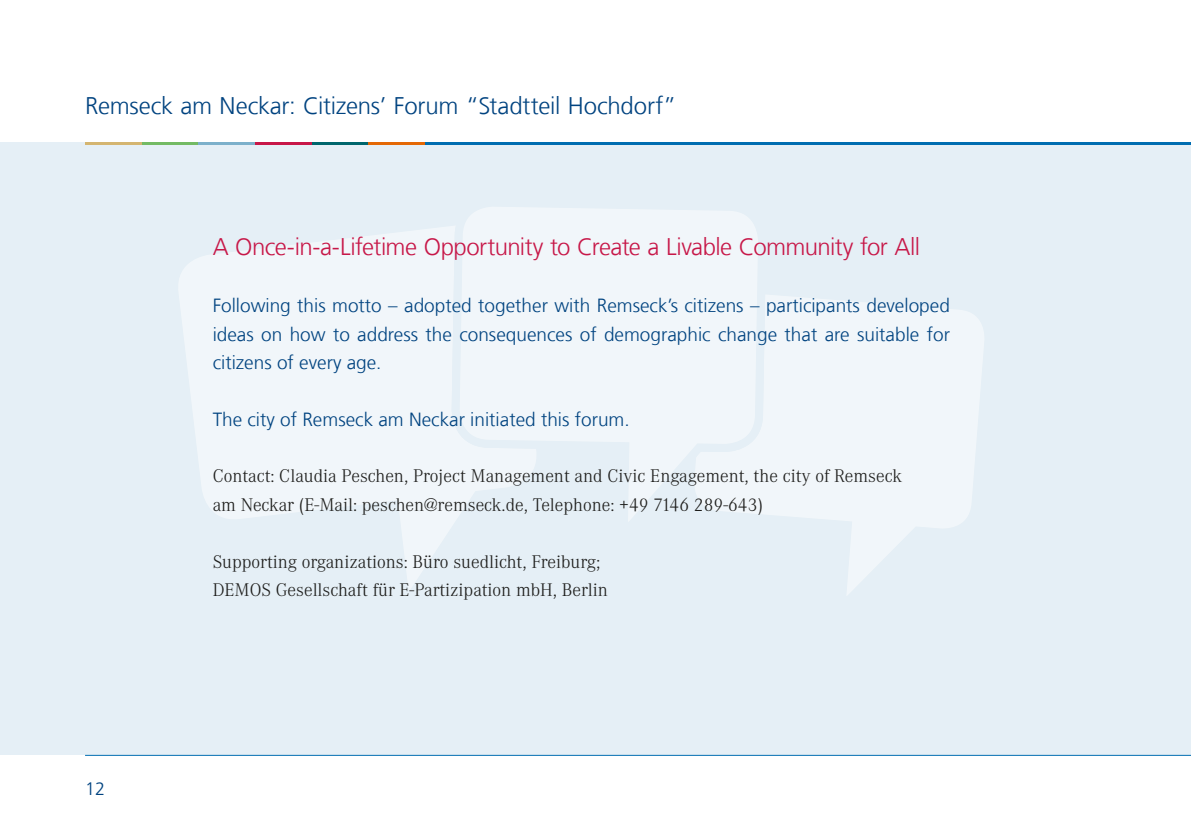
<style>
.page{position:relative;width:1191px;height:840px;background:#fff}
.page>*{position:absolute;margin:0;border:0;box-sizing:border-box;transform-origin:0 0}
.t1{font:300 24px "Frutiger LT Com";letter-spacing:-.025em;color:#c71748}
.t2{font:300 24px "Frutiger LT Com";letter-spacing:-.01em;color:#004380}
.t3{font:300 19px/28.4px "Corporate A";color:#1d1d1b}
.t4{font:300 19px/28.4px "Frutiger LT Com";color:#004380;text-align:justify}
.t5{font:300 18px "Frutiger LT Com";color:#004380}
</style>
<div class="page">
<div style="left:0;top:142px;width:1191px;height:612px;background:#e5eff6"></div>
<hr style="left:85px;top:754px;width:1106px;height:1px;background:#006db1">
<hr style="left:85px;top:142px;width:57px;height:3px;background:#d4b570">
<hr style="left:142px;top:142px;width:56px;height:3px;background:#73ba64">
<hr style="left:198px;top:142px;width:57px;height:3px;background:#7cb0cb">
<hr style="left:255px;top:142px;width:57px;height:3px;background:#c71748">
<hr style="left:312px;top:142px;width:57px;height:3px;background:#00666d">
<hr style="left:369px;top:142px;width:56px;height:3px;background:#e46805">
<hr style="left:425px;top:142px;width:766px;height:3px;background:#006db1">
<svg style="left:179px;top:227px;width:269px;height:363px;fill:#f1f6fa"></svg>
<svg style="left:770px;top:295px;width:214px;height:300px"></svg>
<svg style="left:448px;top:207px;width:322px;height:324px"></svg>
<p class="t2" style="left:85px;top:91px;width:593px">Remseck am Neckar: Citizens’ Forum “Stadtteil Hochdorf”</p>
<p class="t5" style="left:85px;top:777px;width:22px">12</p>
<p class="t1" style="left:213px;top:233px;width:709px">A Once-in-a-Lifetime Opportunity to Create a Livable Community for All</p>
<p class="t4" style="left:213px;top:291px;width:739px">Following this motto – adopted together with Remseck’s citizens – participants developed ideas on how to address the consequences of demographic change that are suitable for citizens of every age.</p>
<p class="t4" style="left:213px;top:405px;width:418px">The city of Remseck am Neckar initiated this forum.</p>
<p class="t3" style="left:213px;top:462px;width:691px">Contact: Claudia Peschen, Project Management and Civic Engagement, the city of Remseck am Neckar (E-Mail: peschen@remseck.de, Telephone: +49 7146 289-643)</p>
<p class="t3" style="left:213px;top:547px;width:397px">Supporting organizations: Büro suedlicht, Freiburg;<br>DEMOS Gesellschaft für E-Partizipation mbH, Berlin</p>
</div>
